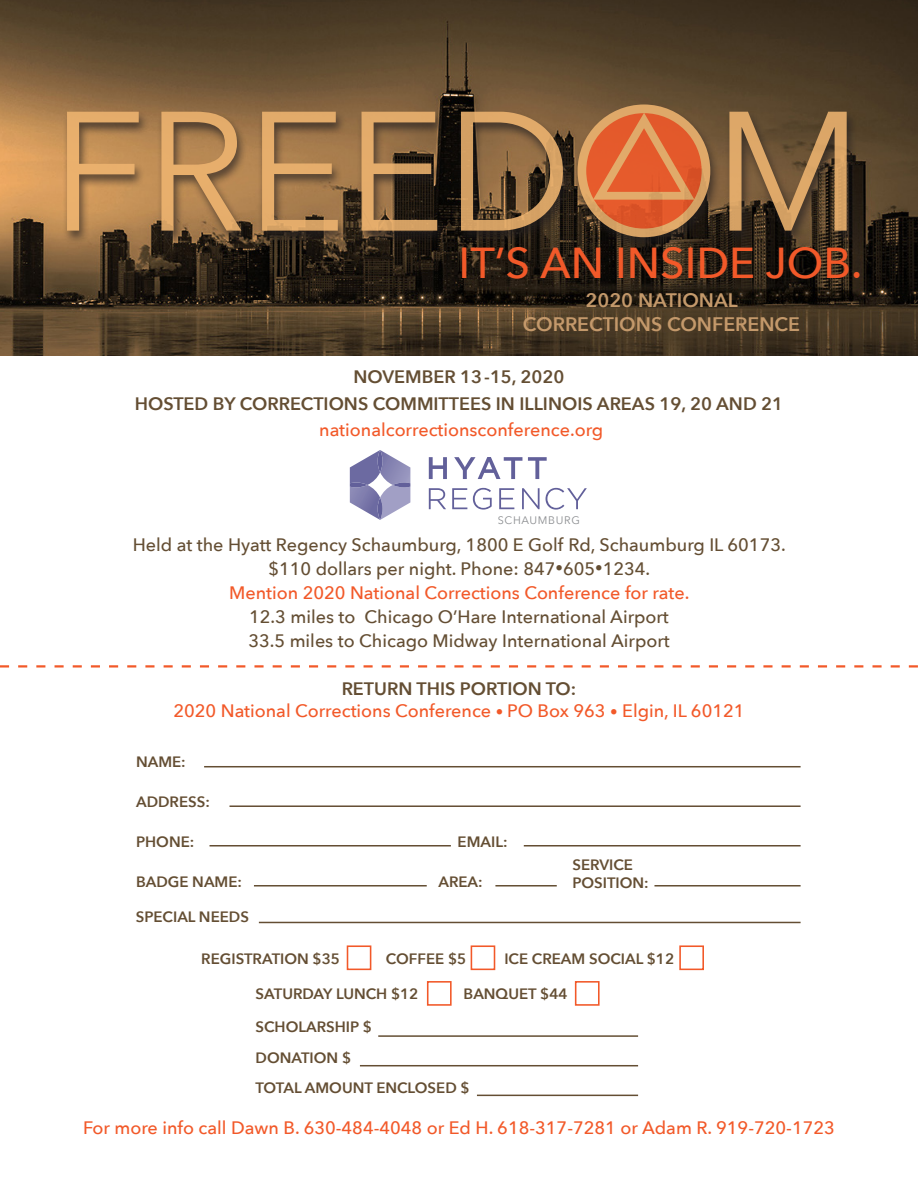
<style>
.page{position:relative;width:918px;height:1188px;background:#fff}
.page>*{position:absolute;margin:0;border:0;box-sizing:border-box;transform-origin:0 0}
.t1{font:168px "Avenir Next";color:#eeb470}
.t2{font:500 43.2px "Avenir Next";color:#f25929}
.t3{font:600 19.5px "Avenir Next";color:#c4996b}
.t4{font:500 18px "Avenir Next";color:#f25929}
.t5{font:500 18px "Avenir Next";color:#644e33}
.t6{font:600 18px "Avenir Next";color:#644e33}
.t7{font:600 15px "Avenir Next";color:#644e33}
.t8{font:10.95px "Avenir Next";letter-spacing:.06em;color:#8b8d90}
.s1{font-size:15px}
</style>
<div class="page">
<img style="left:0;top:0;width:918px;height:355px">
<div style="left:62px;top:103px;width:796px;height:148px;background:#231f20;opacity:.75"></div>
<svg style="left:582px;top:109px;width:124px;height:124px;background:#dd6233"></svg>
<div style="left:578px;top:104px;width:132px;height:133px;border:9px solid #eeb470;border-radius:50%"></div>
<svg style="left:586px;top:110px;width:115px;height:94px;background:#db713f"></svg>
<svg style="left:350px;top:450px;width:60px;height:70px"></svg>
<svg style="left:429px;top:488px;width:17px;height:21px"></svg>
<svg style="left:452px;top:488px;width:15px;height:21px"></svg>
<svg style="left:473px;top:488px;width:19px;height:22px"></svg>
<svg style="left:499px;top:488px;width:15px;height:21px"></svg>
<svg style="left:522px;top:488px;width:18px;height:21px"></svg>
<svg style="left:546px;top:488px;width:41px;height:22px"></svg>
<svg style="left:429px;top:457px;width:18px;height:22px"></svg>
<svg style="left:528px;top:457px;width:19px;height:22px"></svg>
<svg style="left:454px;top:457px;width:68px;height:22px"></svg>
<svg style="left:0;top:665px;width:918px;height:3px"></svg>
<hr style="left:254px;top:885px;width:173px;height:2px;background:#644e33">
<hr style="left:654px;top:885px;width:147px;height:2px;background:#644e33">
<hr style="left:495px;top:885px;width:62px;height:2px;background:#644e33">
<hr style="left:204px;top:766px;width:597px;height:1px;background:#644e33">
<hr style="left:230px;top:805px;width:571px;height:2px;background:#644e33">
<hr style="left:210px;top:845px;width:241px;height:2px;background:#644e33">
<hr style="left:524px;top:845px;width:277px;height:2px;background:#644e33">
<div style="left:347px;top:945px;width:24px;height:25px;border:2px solid #f25929"></div>
<div style="left:427px;top:981px;width:25px;height:25px;border:2px solid #f25929"></div>
<div style="left:575px;top:981px;width:25px;height:25px;border:2px solid #f25929"></div>
<div style="left:471px;top:945px;width:24px;height:25px;border:2px solid #f25929"></div>
<div style="left:679px;top:945px;width:25px;height:25px;border:2px solid #f25929"></div>
<hr style="left:378px;top:1035px;width:260px;height:2px;background:#644e33">
<hr style="left:360px;top:1065px;width:278px;height:1px;background:#644e33">
<hr style="left:477px;top:1095px;width:161px;height:1px;background:#644e33">
<hr style="left:259px;top:922px;width:542px;height:1px;background:#644e33">
<h1 class="t1" style="left:51px;top:30px;width:523px">FREED</h1>
<p class="t2" style="left:459px;top:226px;width:405px">IT’S AN INSIDE JOB.</p>
<h1 class="t1" style="left:714px;top:30px;width:150px">M</h1>
<p class="t3" style="left:586px;top:284px;width:154px">2020 NATIONAL</p>
<p class="t3" style="left:523px;top:307px;width:279px">CORRECTIONS CONFERENCE</p>
<p class="t6" style="left:353px;top:362px;width:213px">NOVEMBER 13 -15, 2020</p>
<p class="t6" style="left:135px;top:388px;width:650px">HOSTED BY CORRECTIONS COMMITTEES IN ILLINOIS AREAS 19, 20 AND 21</p>
<p class="t4" style="left:319px;top:414px;width:285px">nationalcorrectionsconference.org</p>
<p class="t8" style="left:498px;top:510px;width:84px">SCHAUMBURG</p>
<p class="t5" style="left:133px;top:529px;width:655px">Held at the Hyatt Regency Schaumburg, 1800 E Golf Rd, Schaumburg IL 60173.</p>
<p class="t5" style="left:268px;top:553px;width:383px">$110 dollars per night. Phone: 847<span class="s1">•</span>605<span class="s1">•</span>1234.</p>
<p class="t4" style="left:229px;top:577px;width:462px">Mention 2020 National Corrections Conference for rate.</p>
<p class="t5" style="left:249px;top:601px;width:421px">12.3 miles to Chicago O’Hare International Airport</p>
<p class="t5" style="left:248px;top:625px;width:423px">33.5 miles to Chicago Midway International Airport</p>
<p class="t6" style="left:342px;top:674px;width:236px">RETURN THIS PORTION TO:</p>
<p class="t4" style="left:173px;top:695px;width:573px">2020 National Corrections Conference <span class="s1">•</span> PO Box 963 <span class="s1">•</span> Elgin, IL 60121</p>
<p class="t7" style="left:136px;top:749px;width:51px">NAME:</p>
<p class="t7" style="left:136px;top:789px;width:75px">ADDRESS:</p>
<p class="t7" style="left:136px;top:828px;width:60px">PHONE:</p>
<p class="t7" style="left:458px;top:828px;width:51px">EMAIL:</p>
<p class="t7" style="left:136px;top:869px;width:107px">BADGE NAME:</p>
<p class="t7" style="left:438px;top:869px;width:46px">AREA:</p>
<p class="t7" style="left:136px;top:904px;width:115px">SPECIAL NEEDS</p>
<p class="t7" style="left:572px;top:852px;width:62px">SERVICE</p>
<p class="t7" style="left:572px;top:870px;width:78px">POSITION:</p>
<p class="t7" style="left:201px;top:946px;width:140px">REGISTRATION $35</p>
<p class="t7" style="left:256px;top:981px;width:164px">SATURDAY LUNCH $12</p>
<p class="t7" style="left:464px;top:981px;width:105px">BANQUET $44</p>
<p class="t7" style="left:386px;top:946px;width:82px">COFFEE $5</p>
<p class="t7" style="left:504px;top:946px;width:171px">ICE CREAM SOCIAL $12</p>
<p class="t7" style="left:256px;top:1014px;width:118px">SCHOLARSHIP $</p>
<p class="t7" style="left:256px;top:1045px;width:97px">DONATION $</p>
<p class="t7" style="left:256px;top:1075px;width:216px">TOTAL AMOUNT ENCLOSED $</p>
<p class="t4" style="left:83px;top:1112px;width:753px">For more info call Dawn B. 630-484-4048 or Ed H. 618-317-7281 or Adam R. 919-720-1723</p>
</div>
